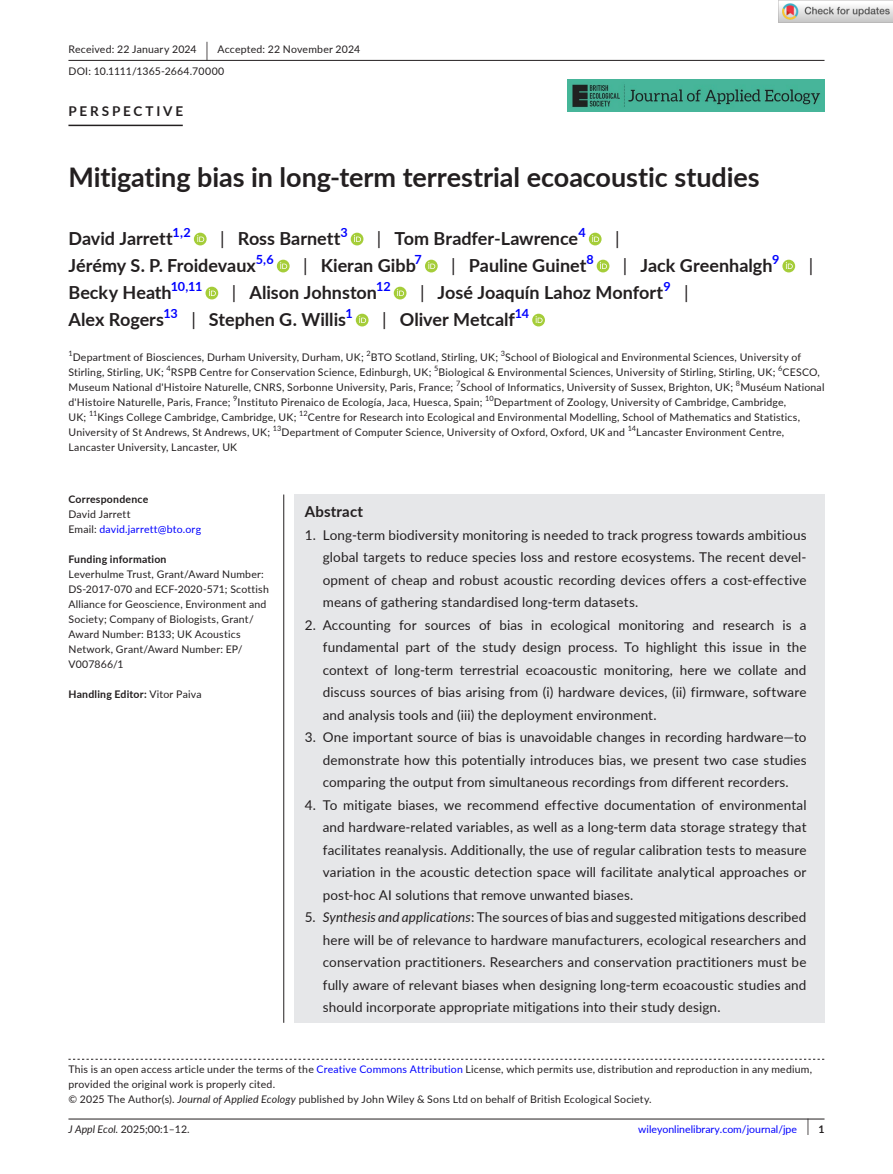
<style>
.page{position:relative;width:893px;height:1174px;background:#fff}
.page>*{position:absolute;margin:0;border:0;box-sizing:border-box;transform-origin:0 0}
.t1{font:700 27px "Lato";letter-spacing:-.005em;color:#231f20}
.t2{font:700 18px "Lato";color:#231f20}
.t3{font:18px "Lato";color:#231f20}
.t4{font:700 15px "Lato";letter-spacing:.015em;color:#231f20}
.t5{font:13.5px/22.5px "Lato";letter-spacing:.01em;color:#231f20;text-align:justify}
.t6{font:700 13.5px "Lato";letter-spacing:.21em;color:#231f20}
.t7{font:700 12.6px "Lato";letter-spacing:-.015em;color:#00f}
.t8{font:10.5px/15px "Lato";letter-spacing:.02em;color:#231f20}
.t9{font:10.5px/15px "Lato";letter-spacing:.005em;color:#00f}
.t10{font:700 10.5px "Lato";letter-spacing:.02em;color:#231f20}
.t11{font:7.35px "Lato";color:#231f20}
.s1{font-size:19.65px}
.s2{font-weight:400}
.s3{color:#231f20}
.s4{font-style:italic}
.s5{color:#00f}
.s6{font-size:17.4px;color:#231f20}
.s7{font-weight:700;color:#231f20}
</style>
<div class="page">
<hr style="left:68px;top:1118px;width:756px;height:1px;background:#231f20">
<img style="left:567px;top:79px;width:257px;height:33px">
<hr style="left:68px;top:60px;width:756px;height:1px;background:#231f20">
<hr style="left:68px;top:125px;width:115px;height:1px;background:#231f20">
<div style="left:194px;top:233px;width:13px;height:12px;background:#a5cd39;border-radius:50%"></div>
<svg style="left:197px;top:235px;width:7px;height:7px"></svg>
<div style="left:351px;top:233px;width:12px;height:12px;background:#a5cd39;border-radius:50%"></div>
<svg style="left:354px;top:235px;width:7px;height:7px"></svg>
<div style="left:589px;top:233px;width:13px;height:12px;background:#a5cd39;border-radius:50%"></div>
<svg style="left:592px;top:235px;width:7px;height:7px"></svg>
<div style="left:277px;top:260px;width:13px;height:12px;background:#a5cd39;border-radius:50%"></div>
<svg style="left:280px;top:262px;width:7px;height:7px"></svg>
<div style="left:425px;top:260px;width:13px;height:12px;background:#a5cd39;border-radius:50%"></div>
<svg style="left:428px;top:262px;width:7px;height:7px"></svg>
<div style="left:597px;top:260px;width:12px;height:12px;background:#a5cd39;border-radius:50%"></div>
<svg style="left:600px;top:262px;width:7px;height:7px"></svg>
<div style="left:782px;top:260px;width:13px;height:12px;background:#a5cd39;border-radius:50%"></div>
<svg style="left:786px;top:262px;width:7px;height:7px"></svg>
<div style="left:205px;top:287px;width:13px;height:12px;background:#a5cd39;border-radius:50%"></div>
<svg style="left:209px;top:289px;width:7px;height:7px"></svg>
<div style="left:394px;top:287px;width:12px;height:12px;background:#a5cd39;border-radius:50%"></div>
<svg style="left:397px;top:289px;width:7px;height:7px"></svg>
<div style="left:356px;top:314px;width:13px;height:12px;background:#a5cd39;border-radius:50%"></div>
<svg style="left:359px;top:316px;width:7px;height:7px"></svg>
<svg style="left:532px;top:314px;width:13px;height:12px"></svg>
<svg style="left:536px;top:316px;width:7px;height:7px"></svg>
<svg style="left:68px;top:1058px;width:756px;height:1px"></svg>
<div style="left:294px;top:494px;width:530px;height:528px;background:#e6e7e9"></div>
<hr style="left:283px;top:494px;width:1px;height:528px;background:#231f20">
<img style="left:779px;top:0;width:114px;height:23px">
<p class="t8" style="left:68px;top:38px;width:293px;line-height:21.8px">Received: 22 January 2024 <span class="s1">|</span> Accepted: 22 November 2024<br>DOI: 10.1111/1365-2664.70000</p>
<p class="t6" style="left:68px;top:101px;width:116px">PERSPECTIVE</p>
<h1 class="t1" style="left:68px;top:157px;width:693px">Mitigating bias in long-term terrestrial ecoacoustic studies</h1>
<h2 class="t2" style="left:68px;top:226px;width:106px">David Jarrett</h2>
<p class="t7" style="left:173px;top:223px;width:20px">1,2</p>
<h2 class="t2" style="left:220px;top:226px;width:122px"><span class="s2">|</span> Ross Barnett</h2>
<p class="t7" style="left:340px;top:223px;width:9px">3</p>
<h2 class="t2" style="left:377px;top:226px;width:203px"><span class="s2">|</span> Tom Bradfer-Lawrence</h2>
<p class="t7" style="left:578px;top:223px;width:9px">4</p>
<h2 class="t3" style="left:615px;top:226px;width:6px">|</h2>
<h2 class="t2" style="left:68px;top:253px;width:189px">Jérémy S. P. Froidevaux</h2>
<p class="t7" style="left:256px;top:250px;width:19px">5,6</p>
<h2 class="t2" style="left:303px;top:253px;width:114px"><span class="s2">|</span> Kieran Gibb</h2>
<p class="t7" style="left:415px;top:250px;width:9px">7</p>
<h2 class="t2" style="left:451px;top:253px;width:137px"><span class="s2">|</span> Pauline Guinet</h2>
<p class="t7" style="left:586px;top:250px;width:9px">8</p>
<h2 class="t2" style="left:623px;top:253px;width:151px"><span class="s2">|</span> Jack Greenhalgh</h2>
<p class="t7" style="left:772px;top:250px;width:9px">9</p>
<h2 class="t3" style="left:809px;top:253px;width:6px">|</h2>
<h2 class="t2" style="left:68px;top:280px;width:105px">Becky Heath</h2>
<p class="t7" style="left:171px;top:277px;width:33px">10,11</p>
<h2 class="t2" style="left:232px;top:280px;width:147px"><span class="s2">|</span> Alison Johnston</h2>
<p class="t7" style="left:376px;top:277px;width:16px">12</p>
<h2 class="t2" style="left:420px;top:280px;width:245px"><span class="s2">|</span> José Joaquín Lahoz Monfort</h2>
<p class="t7" style="left:663px;top:277px;width:9px">9</p>
<h2 class="t3" style="left:684px;top:280px;width:6px">|</h2>
<h2 class="t2" style="left:68px;top:307px;width:97px">Alex Rogers</h2>
<p class="t7" style="left:163px;top:304px;width:16px">13</p>
<h2 class="t2" style="left:191px;top:307px;width:156px"><span class="s2">|</span> Stephen G. Willis</h2>
<p class="t7" style="left:345px;top:304px;width:9px">1</p>
<h2 class="t2" style="left:382px;top:307px;width:134px"><span class="s2">|</span> Oliver Metcalf</h2>
<p class="t7" style="left:515px;top:304px;width:16px">14</p>
<p class="t11" style="left:68px;top:348px;width:6px">1</p>
<p class="t8" style="left:73px;top:349px;width:293px">Department of Biosciences, Durham University, Durham, UK;</p>
<p class="t11" style="left:366px;top:348px;width:6px">2</p>
<p class="t8" style="left:371px;top:349px;width:129px">BTO Scotland, Stirling, UK;</p>
<p class="t11" style="left:501px;top:348px;width:6px">3</p>
<p class="t8" style="left:505px;top:349px;width:297px">School of Biological and Environmental Sciences, University of</p>
<p class="t8" style="left:68px;top:364px;width:97px">Stirling, Stirling, UK;</p>
<p class="t11" style="left:166px;top:363px;width:6px">4</p>
<p class="t8" style="left:171px;top:364px;width:262px">RSPB Centre for Conservation Science, Edinburgh, UK;</p>
<p class="t11" style="left:434px;top:363px;width:6px">5</p>
<p class="t8" style="left:439px;top:364px;width:338px">Biological &amp; Environmental Sciences, University of Stirling, Stirling, UK;</p>
<p class="t11" style="left:778px;top:363px;width:6px">6</p>
<p class="t8" style="left:783px;top:364px;width:39px">CESCO,</p>
<p class="t8" style="left:68px;top:379px;width:386px">Museum National d'Histoire Naturelle, CNRS, Sorbonne University, Paris, France;</p>
<p class="t11" style="left:456px;top:378px;width:6px">7</p>
<p class="t8" style="left:460px;top:379px;width:274px">School of Informatics, University of Sussex, Brighton, UK;</p>
<p class="t11" style="left:736px;top:378px;width:6px">8</p>
<p class="t8" style="left:740px;top:379px;width:86px">Muséum National</p>
<p class="t8" style="left:68px;top:394px;width:164px">d'Histoire Naturelle, Paris, France;</p>
<p class="t11" style="left:233px;top:393px;width:6px">9</p>
<p class="t8" style="left:238px;top:394px;width:246px">Instituto Pirenaico de Ecología, Jaca, Huesca, Spain;</p>
<p class="t11" style="left:485px;top:393px;width:10px">10</p>
<p class="t8" style="left:68px;top:394px;width:733px;text-indent:425px">Department of Zoology, University of Cambridge, Cambridge, UK; <sup>11</sup>Kings College Cambridge, Cambridge, UK; <sup>12</sup>Centre for Research into Ecological and Environmental Modelling, School of Mathematics and Statistics, University of St Andrews, St Andrews, UK; <sup>13</sup>Department of Computer Science, University of Oxford, Oxford, UK and <sup>14</sup>Lancaster Environment Centre, Lancaster University, Lancaster, UK</p>
<p class="t10" style="left:68px;top:491px;width:81px">Correspondence</p>
<p class="t9" style="left:68px;top:506px;width:134px"><span class="s3">David Jarrett<br>Email:</span> david.jarrett@bto.org</p>
<p class="t10" style="left:68px;top:551px;width:100px">Funding information</p>
<p class="t8" style="left:68px;top:566px;width:202px">Leverhulme Trust, Grant/Award Number:<br>DS-2017-070 and ECF-2020-571; Scottish Alliance for Geoscience, Environment and Society; Company of Biologists, Grant/ Award Number: B133; UK Acoustics Network, Grant/Award Number: EP/ V007866/1</p>
<p class="t10" style="left:68px;top:686px;width:135px">Handling Editor: <span class="s2">Vitor Paiva</span></p>
<p class="t4" style="left:305px;top:500px;width:60px">Abstract</p>
<p class="t5" style="left:323px;top:523px;width:485px;text-indent:-18px">1. Long-term biodiversity monitoring is needed to track progress towards ambitious global targets to reduce species loss and restore ecosystems. The recent devel&shy;opment of cheap and robust acoustic recording devices offers a cost-effective means of gathering standardised long-term datasets.</p>
<p class="t5" style="left:323px;top:613px;width:485px;text-indent:-18px">2. Accounting for sources of bias in ecological monitoring and research is a fundamental part of the study design process. To highlight this issue in the context of long-term terrestrial ecoacoustic monitoring, here we collate and discuss sources of bias arising from (i) hardware devices, (ii) firmware, software and analysis tools and (iii) the deployment environment.</p>
<p class="t5" style="left:323px;top:725px;width:485px;text-indent:-18px">3. One important source of bias is unavoidable changes in recording hardware—to demonstrate how this potentially introduces bias, we present two case studies comparing the output from simultaneous recordings from different recorders.</p>
<p class="t5" style="left:323px;top:793px;width:485px;text-indent:-18px">4. To mitigate biases, we recommend effective documentation of environmental and hardware-related variables, as well as a long-term data storage strategy that facilitates reanalysis. Additionally, the use of regular calibration tests to measure variation in the acoustic detection space will facilitate analytical approaches or post-hoc AI solutions that remove unwanted biases.</p>
<p class="t5" style="left:323px;top:905px;width:485px;text-indent:-18px">5. <span class="s4">Synthesis and applications</span>: The sources of bias and suggested mitigations described here will be of relevance to hardware manufacturers, ecological researchers and conservation practitioners. Researchers and conservation practitioners must be fully aware of relevant biases when designing long-term ecoacoustic studies and should incorporate appropriate mitigations into their study design.</p>
<p class="t8" style="left:68px;top:1061px;width:745px">This is an open access article under the terms of the <span class="s5">Creative Commons Attribution</span> License, which permits use, distribution and reproduction in any medium, provided the original work is properly cited.<br>© 2025 The Author(s). <span class="s4">Journal of Applied Ecology</span> published by John Wiley &amp; Sons Ltd on behalf of British Ecological Society.</p>
<p class="t8" style="left:68px;top:1121px;width:123px"><span class="s4">J Appl Ecol.</span> 2025;00:1–12.</p>
<p class="t9" style="left:638px;top:1121px;width:188px">wileyonlinelibrary.com/journal/jpe <span class="s6">|</span> <span class="s7">1</span></p>
</div>
